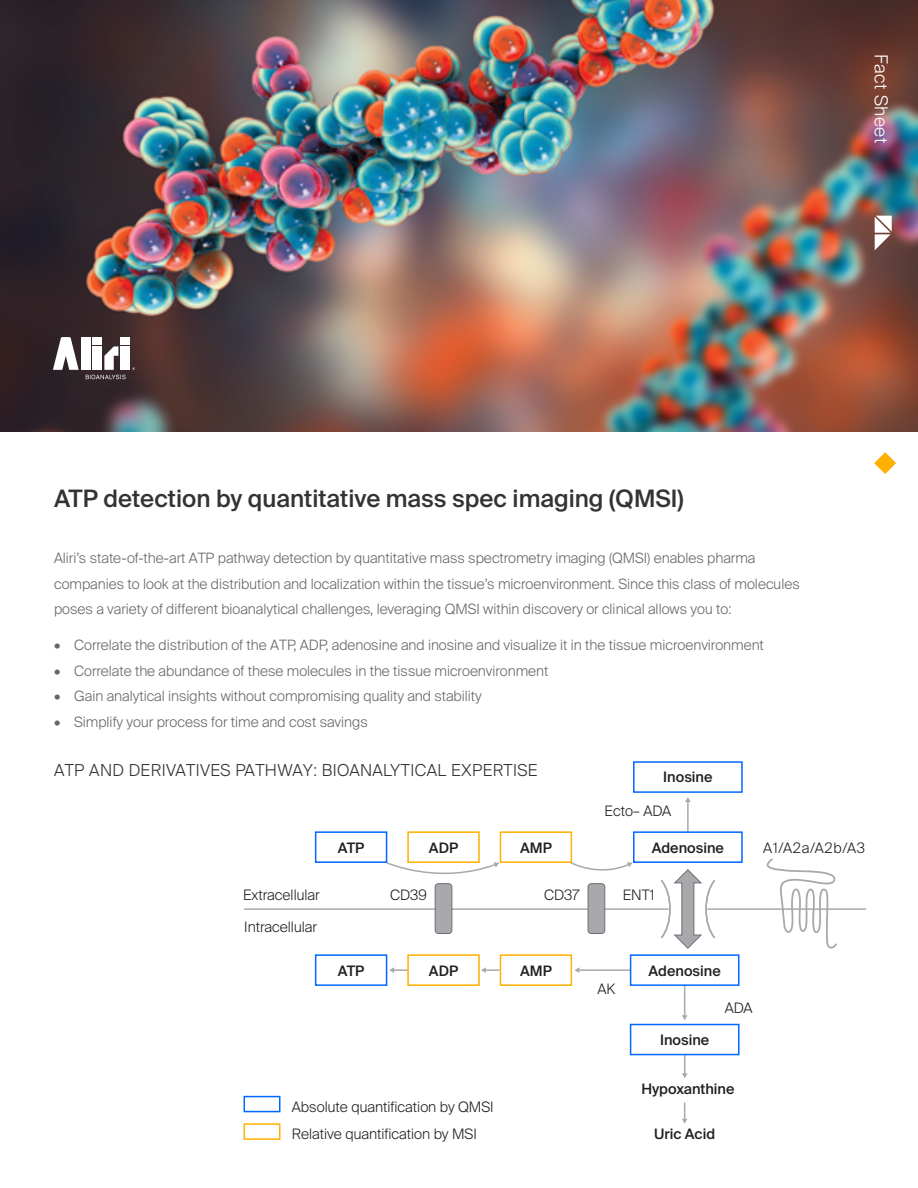
<style>
.page{position:relative;width:918px;height:1188px;background:#fff}
.page>*{position:absolute;margin:0;border:0;box-sizing:border-box;transform-origin:0 0}
.t1{font:500 24px "Suisse Intl";color:#333}
.t2{font:300 18px "Suisse Intl";letter-spacing:.025em;color:#fff}
.t3{font:300 16.5px "Suisse Intl";letter-spacing:.025em;color:#333}
.t4{font:300 14.4px/27.2px "Suisse Intl";color:#231f20}
.t5{font:500 14.4px "Suisse Intl";color:#231f20}
.t6{font:300 14.4px "Suisse Intl";letter-spacing:.05em;color:#231f20}
.t7{font:300 14.25px/25.5px "Suisse Intl";color:#666}
</style>
<div class="page">
<svg style="left:874px;top:452px;width:22px;height:22px"></svg>
<img style="left:0;top:0;width:918px;height:431px">
<svg style="left:875px;top:216px;width:17px;height:34px"></svg>
<div style="left:121px;top:346px;width:9px;height:24px;background:#fff"></div>
<svg style="left:53px;top:337px;width:26px;height:33px"></svg>
<div style="left:81px;top:337px;width:9px;height:33px;background:#fff"></div>
<svg style="left:86px;top:346px;width:40px;height:33px"></svg>
<div style="left:93px;top:337px;width:9px;height:7px;background:#fff"></div>
<div style="left:121px;top:337px;width:9px;height:7px;background:#fff"></div>
<svg style="left:386px;top:862px;width:113px;height:23px"></svg>
<svg style="left:570px;top:861px;width:63px;height:10px"></svg>
<svg style="left:389px;top:967px;width:18px;height:6px"></svg>
<svg style="left:481px;top:967px;width:18px;height:6px"></svg>
<hr style="left:579px;top:969px;width:51px;height:2px;background:#a7a9ac">
<svg style="left:574px;top:967px;width:5px;height:6px"></svg>
<hr style="left:684px;top:985px;width:1px;height:31px;background:#a7a9ac">
<svg style="left:682px;top:1015px;width:6px;height:5px"></svg>
<svg style="left:682px;top:1055px;width:6px;height:23px"></svg>
<svg style="left:682px;top:1103px;width:6px;height:21px"></svg>
<hr style="left:687px;top:801px;width:2px;height:31px;background:#a7a9ac">
<svg style="left:685px;top:797px;width:6px;height:5px"></svg>
<div style="left:315px;top:831px;width:72px;height:32px;border:2px solid #0068ff"></div>
<div style="left:315px;top:954px;width:72px;height:32px;border:2px solid #0068ff"></div>
<div style="left:407px;top:831px;width:73px;height:32px;border:2px solid #ffb000"></div>
<div style="left:407px;top:954px;width:73px;height:32px;border:2px solid #ffb000"></div>
<div style="left:500px;top:831px;width:72px;height:32px;border:2px solid #ffb000"></div>
<div style="left:500px;top:954px;width:72px;height:32px;border:2px solid #ffb000"></div>
<div style="left:633px;top:831px;width:110px;height:32px;border:2px solid #0068ff"></div>
<div style="left:630px;top:954px;width:110px;height:32px;border:2px solid #0068ff"></div>
<div style="left:633px;top:761px;width:110px;height:32px;border:2px solid #0068ff"></div>
<div style="left:630px;top:1024px;width:110px;height:31px;border:2px solid #0068ff"></div>
<hr style="left:244px;top:908px;width:424px;height:2px;background:#a7a9ac">
<hr style="left:708px;top:908px;width:158px;height:2px;background:#a7a9ac">
<svg style="left:760px;top:858px;width:79px;height:91px"></svg>
<div style="left:435px;top:884px;width:17px;height:49px;background:#a7a9ac;border-radius:3px"></div>
<div style="left:435px;top:883px;width:17px;height:51px;border:1px solid #6d6e71;border-radius:3px"></div>
<div style="left:588px;top:884px;width:17px;height:49px;background:#a7a9ac;border-radius:3px"></div>
<div style="left:588px;top:883px;width:17px;height:51px;border:1px solid #6d6e71;border-radius:3px"></div>
<svg style="left:659px;top:869px;width:58px;height:80px"></svg>
<div style="left:244px;top:1096px;width:36px;height:16px;border:2px solid #0068ff"></div>
<div style="left:244px;top:1123px;width:36px;height:17px;border:2px solid #ffb000"></div>
<p class="t2" style="left:892px;top:54px;width:90px;rotate:90deg">Fact Sheet</p>
<h1 class="t1" style="left:54px;top:485px;width:631px">ATP detection by quantitative mass spec imaging (QMSI)</h1>
<p class="t7" style="left:54px;top:545px;width:747px">Aliri’s state-of-the-art ATP pathway detection by quantitative mass spectrometry imaging (QMSI) enables pharma companies to look at the distribution and localization within the tissue’s microenvironment. Since this class of molecules poses a variety of different bioanalytical challenges, leveraging QMSI within discovery or clinical allows you to:</p>
<p class="t7" style="left:54px;top:633px;width:711px">• Correlate the distribution of the ATP, ADP, adenosine and inosine and visualize it in the tissue microenvironment</p>
<p class="t7" style="left:54px;top:658px;width:496px">• Correlate the abundance of these molecules in the tissue microenvironment</p>
<p class="t7" style="left:54px;top:684px;width:429px">• Gain analytical insights without compromising quality and stability</p>
<p class="t7" style="left:54px;top:709px;width:315px">• Simplify your process for time and cost savings</p>
<p class="t3" style="left:54px;top:761px;width:485px">ATP AND DERIVATIVES PATHWAY: BIOANALYTICAL EXPERTISE</p>
<p class="t5" style="left:663px;top:769px;width:51px">Inosine</p>
<p class="t4" style="left:243px;top:881px;width:78px">Extracellular</p>
<p class="t4" style="left:244px;top:913px;width:74px">Intracellular</p>
<p class="t5" style="left:338px;top:839px;width:28px">ATP</p>
<p class="t5" style="left:338px;top:962px;width:28px">ATP</p>
<p class="t5" style="left:429px;top:839px;width:31px">ADP</p>
<p class="t5" style="left:520px;top:839px;width:33px">AMP</p>
<p class="t4" style="left:605px;top:797px;width:68px">Ecto– ADA</p>
<p class="t5" style="left:652px;top:839px;width:74px">Adenosine</p>
<p class="t4" style="left:390px;top:881px;width:38px">CD39</p>
<p class="t4" style="left:544px;top:881px;width:37px">CD37</p>
<p class="t4" style="left:623px;top:881px;width:33px">ENT1</p>
<p class="t6" style="left:763px;top:839px;width:103px">A1/A2a/A2b/A3</p>
<p class="t5" style="left:429px;top:962px;width:31px">ADP</p>
<p class="t5" style="left:520px;top:962px;width:33px">AMP</p>
<p class="t4" style="left:598px;top:976px;width:19px">AK</p>
<p class="t5" style="left:649px;top:962px;width:74px">Adenosine</p>
<p class="t5" style="left:660px;top:1032px;width:51px">Inosine</p>
<p class="t4" style="left:725px;top:994px;width:29px">ADA</p>
<p class="t4" style="left:292px;top:1093px;width:203px">Absolute quantification by QMSI<br>Relative quantification by MSI</p>
<p class="t5" style="left:641px;top:1081px;width:95px">Hypoxanthine</p>
<p class="t5" style="left:654px;top:1126px;width:62px">Uric Acid</p>
</div>
